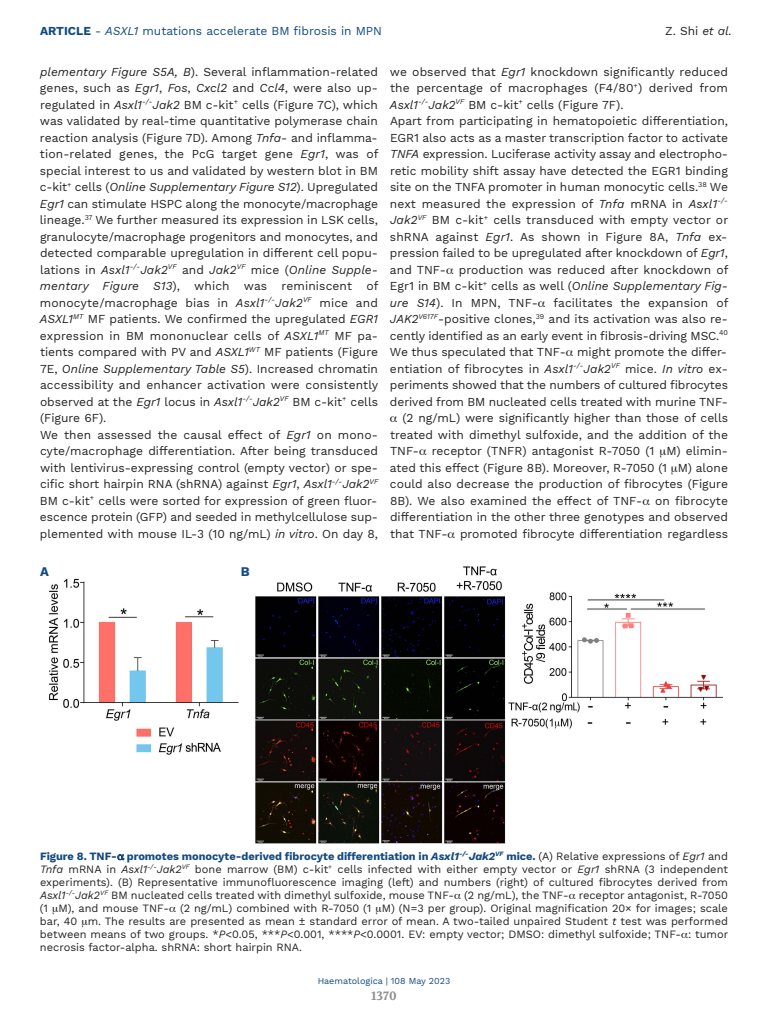
<style>
.page{position:relative;width:768px;height:1024px;background:#fff}
.page>*{position:absolute;margin:0;border:0;box-sizing:border-box;transform-origin:0 0}
.t1{font:700 13px "Work Sans";color:#134a80}
.t2{font:12px/16.5px "Work Sans";color:#222221}
.t3{font:12px "Work Sans";color:#134a80}
.t4{font:700 12px "Volkhov";color:#919190}
.t5{font:11px/13px "Work Sans";color:#222221;text-align:justify}
.t6{font:9px "Work Sans";color:#134a80}
.s1{font-weight:700}
.s2{font-style:italic}
.s3{font-weight:700;color:#134a80}
.s4{font-weight:700;font-style:italic;color:#134a80}
</style>
<div class="page">
<img style="left:49px;top:566px;width:674px;height:278px">
<p class="t3" style="left:40px;top:24px;width:344px"><span class="s1">ARTICLE</span> - <span class="s2">ASXL1</span> mutations accelerate BM fibrosis in MPN</p>
<p class="t2" style="left:665px;top:23px;width:68px">Z. Shi <span class="s2">et al.</span></p>
<p class="t2" style="left:40px;top:63px;width:340px"><span class="s2">plementary Figure S5A, B</span>). Several inflammation-related genes, such as <span class="s2">Egr1</span>, <span class="s2">Fos</span>, <span class="s2">Cxcl2</span> and <span class="s2">Ccl4</span>, were also up&shy;regulated in <span class="s2">Asxl1</span><sup>-/-</sup><span class="s2">Jak2</span> BM c-kit<sup>+</sup> cells (Figure 7C), which was validated by real-time quantitative polymerase chain reaction analysis (Figure 7D). Among <span class="s2">Tnfa</span>- and inflamma&shy;tion-related genes, the PcG target gene <span class="s2">Egr1</span>, was of special interest to us and validated by western blot in BM c-kit<sup>+</sup> cells (<span class="s2">Online Supplementary Figure S12</span>). Upregulated <span class="s2">Egr1</span> can stimulate HSPC along the monocyte/macrophage lineage.<sup>37</sup> We further measured its expression in LSK cells, granulocyte/macrophage progenitors and monocytes, and detected comparable upregulation in different cell popu&shy;lations in <span class="s2">Asxl1</span><sup>-/-</sup><span class="s2">Jak2</span><sup>VF</sup> and <span class="s2">Jak2</span><sup>VF</sup> mice (<span class="s2">Online Supple&shy;mentary Figure S13</span>), which was reminiscent of monocyte/macrophage bias in <span class="s2">Asxl1</span><sup>-/-</sup><span class="s2">Jak2</span><sup>VF</sup> mice and <span class="s2">ASXL1</span><sup>MT</sup> MF patients. We confirmed the upregulated <span class="s2">EGR1 </span>expression in BM mononuclear cells of <span class="s2">ASXL1</span><sup>MT</sup> MF pa&shy;tients compared with PV and <span class="s2">ASXL1</span><sup>WT</sup> MF patients (Figure 7E, <span class="s2">Online Supplementary Table S5</span>). Increased chromatin accessibility and enhancer activation were consistently observed at the <span class="s2">Egr1</span> locus in <span class="s2">Asxl1</span><sup>-/-</sup><span class="s2">Jak2</span><sup>VF</sup> BM c-kit<sup>+</sup> cells (Figure 6F).<br>We then assessed the causal effect of <span class="s2">Egr1</span> on mono&shy;cyte/macrophage differentiation. After being transduced with lentivirus-expressing control (empty vector) or spe&shy;cific short hairpin RNA (shRNA) against <span class="s2">Egr1</span>, <span class="s2">Asxl1</span><sup>-/-</sup><span class="s2">Jak2</span><sup>VF </sup>BM c-kit<sup>+</sup> cells were sorted for expression of green fluor&shy;escence protein (GFP) and seeded in methylcellulose sup&shy;plemented with mouse IL-3 (10 ng/mL) <span class="s2">in vitro</span>. On day 8,</p>
<p class="t2" style="left:390px;top:63px;width:340px">we observed that <span class="s2">Egr1</span> knockdown significantly reduced the percentage of macrophages (F4/80<sup>+</sup>) derived from <span class="s2">Asxl1</span><sup>-/-</sup><span class="s2">Jak2</span><sup>VF</sup> BM c-kit<sup>+</sup> cells (Figure 7F).<br>Apart from participating in hematopoietic differentiation, EGR1 also acts as a master transcription factor to activate <span class="s2">TNFA</span> expression. Luciferase activity assay and electropho&shy;retic mobility shift assay have detected the EGR1 binding site on the TNFA promoter in human monocytic cells.<sup>38</sup> We next measured the expression of <span class="s2">Tnfa</span> mRNA in <span class="s2">Asxl1</span><sup>-/- </sup><span class="s2">Jak2</span><sup>VF</sup> BM c-kit<sup>+</sup> cells transduced with empty vector or shRNA against <span class="s2">Egr1</span>. As shown in Figure 8A, <span class="s2">Tnfa</span> ex&shy;pression failed to be upregulated after knockdown of <span class="s2">Egr1</span>, and TNF- production was reduced after knockdown of Egr1 in BM c-kit<sup>+</sup> cells as well (<span class="s2">Online Supplementary Fig&shy;ure S14</span>). In MPN, TNF-</p>
<p class="t2" style="left:390px;top:294px;width:340px;text-align:right">facilitates the expansion of<br><span class="s2">JAK2</span><sup>V617F</sup>-positive clones,<sup>39</sup> and its activation was also re&shy;cently identified as an early event in fibrosis-driving MSC.<sup>40<br></sup>We thus speculated that TNF- might promote the differ&shy;entiation of fibrocytes in <span class="s2">Asxl1</span><sup>-/-</sup><span class="s2">Jak2</span><sup>VF</sup> mice. <span class="s2">In vitro</span> ex&shy;periments showed that the numbers of cultured fibrocytes derived from BM nucleated cells treated with murine TNF-(2 ng/mL) were significantly higher than those of cells treated with dimethyl sulfoxide, and the addition of the TNF- receptor (TNFR) antagonist R-7050 (1 M) elimin&shy;ated this effect (Figure 8B). Moreover, R-7050 (1 M) alone could also decrease the production of fibrocytes (Figure 8B). We also examined the effect of TNF- on fibrocyte differentiation in the other three genotypes and observed that TNF- promoted fibrocyte differentiation regardless</p>
<p class="t1" style="left:40px;top:564px;width:10px">A</p>
<p class="t1" style="left:241px;top:564px;width:10px">B</p>
<p class="t5" style="left:40px;top:850px;width:690px"><span class="s3">Figure 8. TNF- promotes monocyte-derived fibrocyte differentiation in</span> <span class="s4">Asxl1</span><sup>-/-</sup><span class="s4">Jak2</span><sup>VF</sup> <span class="s3">mice.</span> (A) Relative expressions of <span class="s2">Egr1</span> and <span class="s2">Tnfa</span> mRNA in <span class="s2">Asxl1</span><sup>-/-</sup><span class="s2">Jak2</span><sup>VF</sup> bone marrow (BM) c-kit<sup>+</sup> cells infected with either empty vector or <span class="s2">Egr1</span> shRNA (3 independent experiments). (B) Representative immunofluorescence imaging (left) and numbers (right) of cultured fibrocytes derived from <span class="s2">Asxl1</span><sup>-/-</sup><span class="s2">Jak2</span><sup>VF</sup> BM nucleated cells treated with dimethyl sulfoxide, mouse TNF- (2 ng/mL), the TNF- receptor antagonist, R-7050 (1 M), and mouse TNF- (2 ng/mL) combined with R-7050 (1 M) (N=3 per group). Original magnification 20× for images; scale bar, 40 m. The results are presented as mean ± standard error of mean. A two-tailed unpaired Student <span class="s2">t</span> test was performed between means of two groups. *<span class="s2">P</span>&lt;0.05, ***<span class="s2">P</span>&lt;0.001, ****<span class="s2">P</span>&lt;0.0001. EV: empty vector; DMSO: dimethyl sulfoxide; TNF- : tumor necrosis factor-alpha. shRNA: short hairpin RNA.</p>
<p class="t6" style="left:318px;top:976px;width:134px">Haematologica | 108 May 2023</p>
<p class="t4" style="left:371px;top:988px;width:27px">1370</p>
</div>
